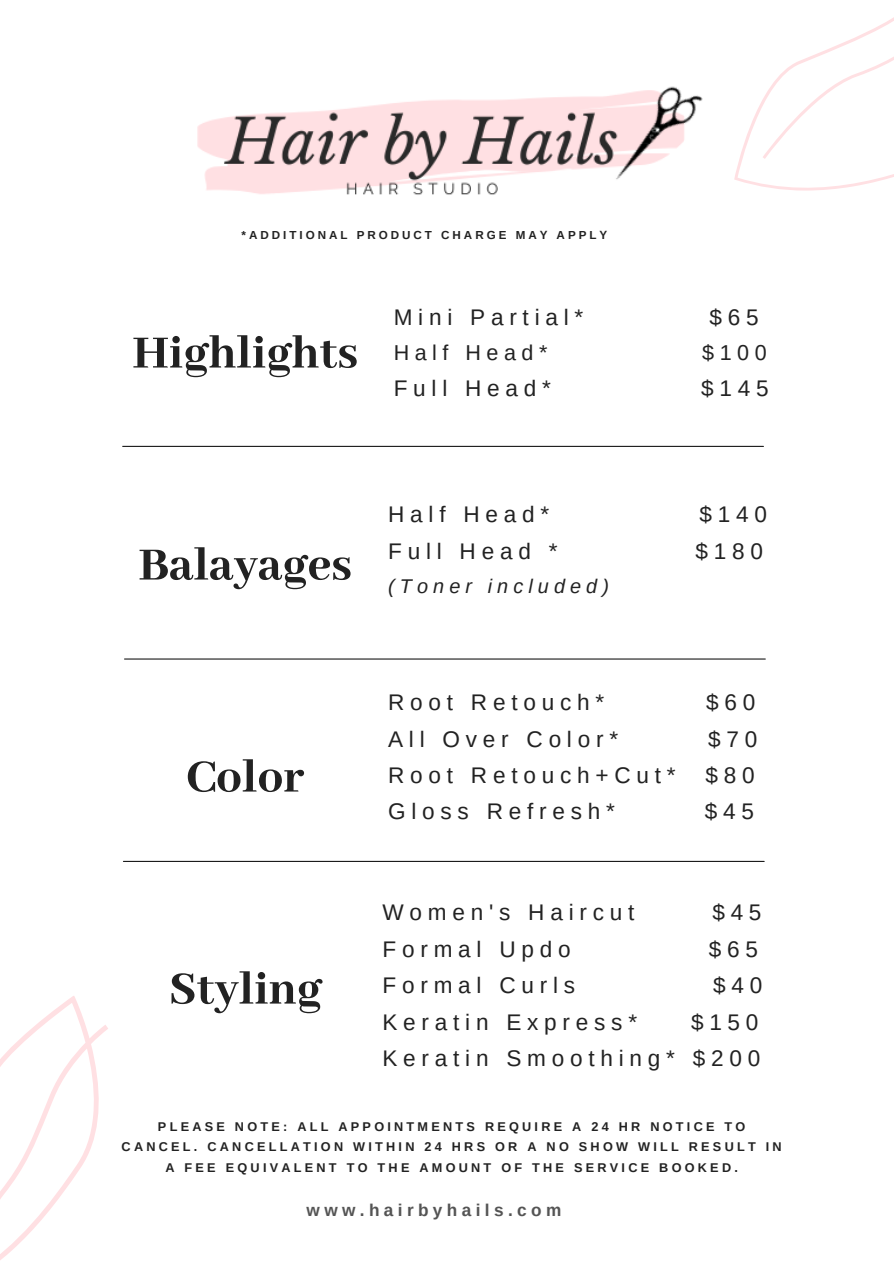
<style>
.page{position:relative;width:894px;height:1264px;background:#fff}
.page>*{position:absolute;margin:0;border:0;box-sizing:border-box;transform-origin:0 0}
.t1{font:800 50.85px "Abhaya Libre";color:#222}
.t2{font:22.5px/36.3px "Arimo";letter-spacing:.255em;color:#222;text-align:right}
.t3{font:21.6px "Arimo";letter-spacing:.255em;color:#222}
.t4{font:italic 19.95px "Arimo";letter-spacing:.255em;color:#222}
.t5{font:700 17.25px "Arimo";letter-spacing:.255em;color:#545454}
.t6{font:700 12.75px/20.1px "Arimo";letter-spacing:.255em;color:#222;text-align:center}
.t7{font:700 11.7px "Arimo";letter-spacing:.255em;color:#222}
</style>
<div class="page">
<svg style="left:0;top:996px;width:108px;height:264px"></svg>
<svg style="left:734px;top:18px;width:159px;height:173px"></svg>
<img style="left:197px;top:86px;width:506px;height:109px">
<hr style="left:123px;top:446px;width:640px;height:1px;background:#000">
<hr style="left:124px;top:658px;width:641px;height:1px;background:#000">
<hr style="left:123px;top:860px;width:641px;height:1px;background:#000">
<p class="t7" style="left:241px;top:229px;width:367px">*ADDITIONAL PRODUCT CHARGE MAY APPLY</p>
<p class="t1" style="left:132px;top:325px;width:227px">Highlights</p>
<p class="t2" style="left:393px;top:299px;width:191px">Mini Partial*</p>
<p class="t2" style="left:709px;top:299px;width:51px">$65</p>
<p class="t3" style="left:393px;top:341px;width:155px">Half Head*</p>
<p class="t3" style="left:702px;top:341px;width:66px">$100</p>
<p class="t2" style="left:393px;top:370px;width:159px">Full Head*</p>
<p class="t2" style="left:701px;top:370px;width:69px">$145</p>
<p class="t1" style="left:138px;top:537px;width:215px">Balayages</p>
<p class="t2" style="left:388px;top:496px;width:162px">Half Head*</p>
<p class="t2" style="left:699px;top:496px;width:69px">$140</p>
<p class="t2" style="left:388px;top:533px;width:171px">Full Head *</p>
<p class="t2" style="left:695px;top:533px;width:69px">$180</p>
<p class="t4" style="left:388px;top:575px;width:222px">(Toner included)</p>
<p class="t1" style="left:186px;top:749px;width:119px">Color</p>
<p class="t1" style="left:169px;top:960px;width:154px">Styling</p>
<p class="t2" style="left:388px;top:684px;width:217px">Root Retouch*</p>
<p class="t2" style="left:706px;top:684px;width:51px">$60</p>
<p class="t2" style="left:388px;top:720px;width:231px">All Over Color*</p>
<p class="t2" style="left:708px;top:720px;width:51px">$70</p>
<p class="t2" style="left:388px;top:757px;width:289px">Root Retouch+Cut*</p>
<p class="t2" style="left:705px;top:757px;width:51px">$80</p>
<p class="t2" style="left:388px;top:793px;width:228px">Gloss Refresh*</p>
<p class="t2" style="left:704px;top:793px;width:51px">$45</p>
<p class="t2" style="left:382px;top:894px;width:253px">Women's Haircut</p>
<p class="t2" style="left:712px;top:894px;width:51px">$45</p>
<p class="t2" style="left:382px;top:930px;width:189px">Formal Updo</p>
<p class="t2" style="left:708px;top:930px;width:51px">$65</p>
<p class="t2" style="left:382px;top:967px;width:194px">Formal Curls</p>
<p class="t2" style="left:713px;top:967px;width:51px">$40</p>
<p class="t2" style="left:382px;top:1003px;width:256px">Keratin Express*</p>
<p class="t2" style="left:382px;top:1003px;width:379px">$150<br>Keratin Smoothing* $200</p>
<p class="t6" style="left:122px;top:1116px;width:661px">PLEASE NOTE: ALL APPOINTMENTS REQUIRE A 24 HR NOTICE TO<br>CANCEL. CANCELLATION WITHIN 24 HRS OR A NO SHOW WILL RESULT IN<br>A FEE EQUIVALENT TO THE AMOUNT OF THE SERVICE BOOKED.</p>
<p class="t5" style="left:306px;top:1200px;width:256px">www.hairbyhails.com</p>
</div>
